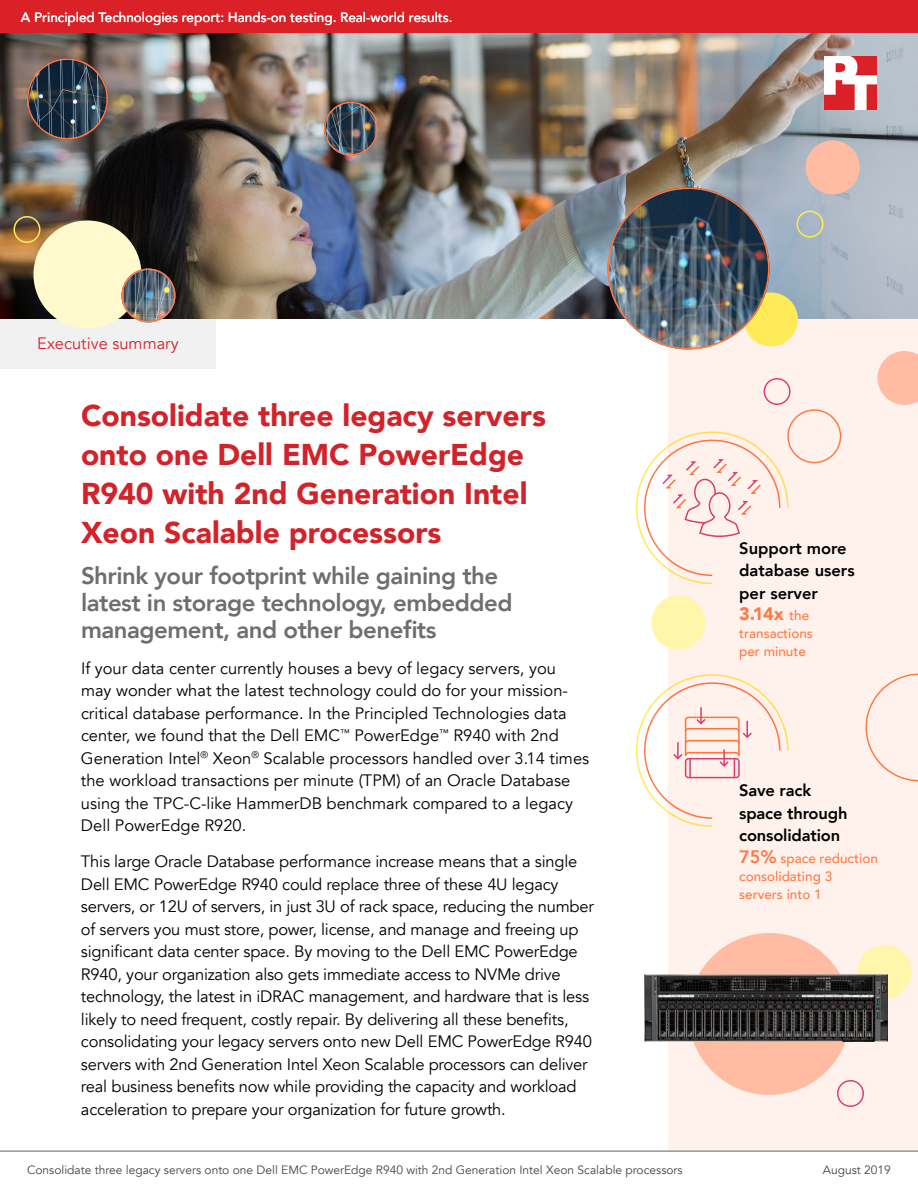
<style>
.page{position:relative;width:918px;height:1188px;background:#fff}
.page>*{position:absolute;margin:0;border:0;box-sizing:border-box;transform-origin:0 0}
.t1{font:900 30px/39px "Avenir";color:#d2232a}
.t2{font:800 24px/27px "Avenir";letter-spacing:-.02em;color:#6d6e71}
.t3{font:900 18px "Avenir";color:#ff7a45}
.t4{font:16.5px/22.5px "Avenir";letter-spacing:-.01em;color:#000}
.t5{font:800 16.5px/22.5px "Avenir";letter-spacing:-.01em;color:#000}
.t6{font:16.5px "Avenir";color:#d2232a}
.t7{font:500 13.5px/18px "Avenir";color:#ff7a45}
.t8{font:500 13.5px "Avenir";color:#fff}
.t9{font:12px "Avenir";color:#464547}
.s1{font-weight:500;font-size:13.5px}
.s2{font-weight:800;font-size:18px}
</style>
<div class="page">
<div style="left:668px;top:300px;width:250px;height:851px;background:#fff2ec"></div>
<div style="left:0;top:319px;width:216px;height:49px;background:#f1f1f2"></div>
<img style="left:0;top:33px;width:918px;height:286px">
<svg style="left:866px;top:674px;width:52px;height:108px"></svg>
<div style="left:651px;top:596px;width:54px;height:54px;background:#fff5ab;border-radius:50%"></div>
<div style="left:744px;top:292px;width:54px;height:54px;background:#ffeb57;border-radius:50%"></div>
<div style="left:806px;top:140px;width:54px;height:54px;background:#ffbca2;border-radius:50%"></div>
<div style="left:787px;top:409px;width:54px;height:54px;border:2px solid #ff7a45;border-radius:50%"></div>
<svg style="left:878px;top:351px;width:40px;height:54px;background:#ffc4ad"></svg>
<div style="left:858px;top:945px;width:54px;height:54px;background:#fff5ab;border-radius:50%"></div>
<div style="left:764px;top:378px;width:27px;height:27px;border:2px solid #db4078;border-radius:50%"></div>
<div style="left:14px;top:216px;width:26px;height:27px;border:2px solid #ffeb57;border-radius:50%"></div>
<div style="left:796px;top:211px;width:28px;height:27px;border:2px solid #ffeb57;border-radius:50%"></div>
<div style="left:688px;top:933px;width:162px;height:162px;background:#ffbca2;border-radius:50%"></div>
<img style="left:26px;top:58px;width:744px;height:292px">
<svg style="left:636px;top:674px;width:153px;height:153px"></svg>
<svg style="left:636px;top:432px;width:153px;height:152px"></svg>
<img style="left:645px;top:975px;width:243px;height:66px">
<div style="left:837px;top:1080px;width:27px;height:27px;border:2px solid #db4078;border-radius:50%"></div>
<hr style="left:0;top:1151px;width:918px;height:1px;background:#616264">
<div style="left:0;top:0;width:918px;height:32px;background:#da2128"></div>
<img style="left:825px;top:56px;width:51px;height:54px">
<p class="t8" style="left:21px;top:6px;width:433px">A Principled Technologies report: Hands-on testing. Real-world results.</p>
<p class="t6" style="left:37px;top:334px;width:143px">Executive summary</p>
<h1 class="t1" style="left:81px;top:396px;width:466px">Consolidate three legacy servers onto one Dell EMC PowerEdge<br>R940 with 2nd Generation Intel<br>Xeon Scalable processors</h1>
<h2 class="t2" style="left:81px;top:562px;width:433px">Shrink your footprint while gaining the latest in storage technology, embedded management, and other benefits</h2>
<p class="t4" style="left:81px;top:657px;width:510px">If your data center currently houses a bevy of legacy servers, you may wonder what the latest technology could do for your mission&shy;critical database performance. In the Principled Technologies data center, we found that the Dell EMC<sup>™</sup> PowerEdge<sup>™</sup> R940 with 2nd Generation Intel<sup>®</sup> Xeon<sup>®</sup> Scalable processors handled over 3.14 times the workload transactions per minute (TPM) of an Oracle Database using the TPC-C-like HammerDB benchmark compared to a legacy Dell PowerEdge R920.</p>
<p class="t4" style="left:81px;top:851px;width:514px">This large Oracle Database performance increase means that a single Dell EMC PowerEdge R940 could replace three of these 4U legacy servers, or 12U of servers, in just 3U of rack space, reducing the number of servers you must store, power, license, and manage and freeing up significant data center space. By moving to the Dell EMC PowerEdge R940, your organization also gets immediate access to NVMe drive technology, the latest in iDRAC management, and hardware that is less likely to need frequent, costly repair. By delivering all these benefits, consolidating your legacy servers onto new Dell EMC PowerEdge R940 servers with 2nd Generation Intel Xeon Scalable processors can deliver real business benefits now while providing the capacity and workload acceleration to prepare your organization for future growth.</p>
<p class="t5" style="left:739px;top:537px;width:117px">Support more database users per server</p>
<p class="t3" style="left:739px;top:598px;width:72px">3.14x <span class="s1">the</span></p>
<p class="t7" style="left:739px;top:623px;width:75px">transactions per minute</p>
<p class="t5" style="left:739px;top:779px;width:110px">Save rack space through consolidation</p>
<p class="t7" style="left:739px;top:848px;width:140px"><span class="s2">75%</span> space reduction consolidating 3 servers into 1</p>
<p class="t9" style="left:27px;top:1163px;width:657px">Consolidate three legacy servers onto one Dell EMC PowerEdge R940 with 2nd Generation Intel Xeon Scalable processors</p>
<p class="t9" style="left:823px;top:1163px;width:70px">August 2019</p>
</div>
